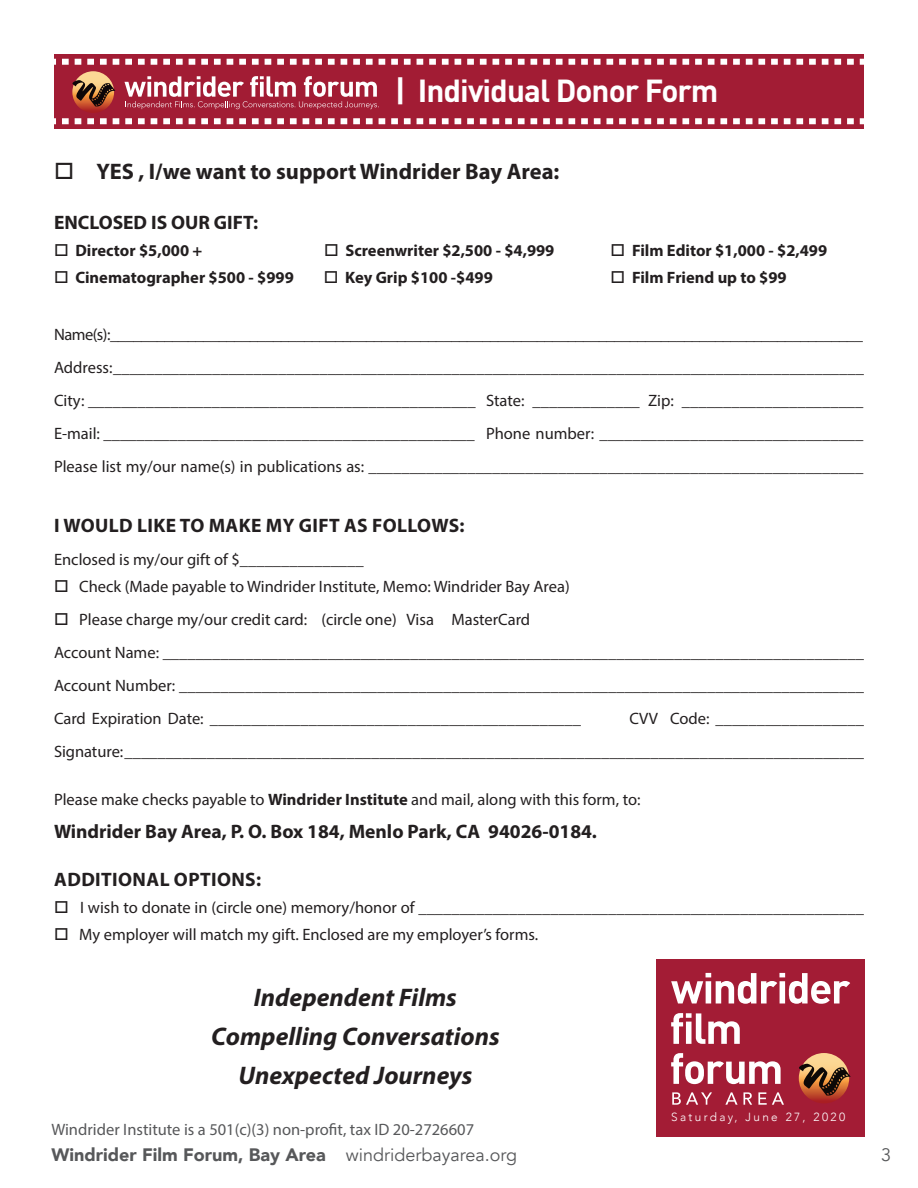
<style>
.page{position:relative;width:918px;height:1188px;background:#fff}
.page>*{position:absolute;margin:0;border:0;box-sizing:border-box;transform-origin:0 0}
.t1{font:700 31.5px "DINOT";letter-spacing:-.03em;color:#fff}
.t2{font:italic 700 25.5px "Myriad Pro";color:#231f20}
.t3{font:700 22.5px "Myriad Pro";color:#231f20}
.t4{font:700 19.5px "Myriad Pro";color:#231f20}
.t5{font:700 19.5px "Myriad Pro";letter-spacing:.02em;color:#231f20}
.t6{font:900 18px "Avenir";color:#57585a}
.t7{font:18px "Avenir";color:#57585a}
.t8{font:16.5px/33px "Myriad Pro";color:#231f20}
.t9{font:700 16.5px "Myriad Pro";color:#231f20}
.t10{font:16.5px "Myriad Pro";color:#57585a}
.t11{font:300 11.85px "Avenir";letter-spacing:.2em;color:#fff}
.s1{font-weight:400}
.s2{font-weight:700}
</style>
<div class="page">
<div style="left:54px;top:54px;width:810px;height:75px;background:#a21c34"></div>
<svg style="left:72px;top:71px;width:42px;height:42px"></svg>
<svg style="left:73px;top:80px;width:42px;height:28px"></svg>
<svg style="left:124px;top:76px;width:255px;height:33px"></svg>
<svg style="left:54px;top:59px;width:809px;height:6px"></svg>
<svg style="left:54px;top:118px;width:809px;height:6px"></svg>
<div style="left:657px;top:959px;width:208px;height:177px;background:#a31c35"></div>
<svg style="left:799px;top:1053px;width:50px;height:50px"></svg>
<svg style="left:799px;top:1064px;width:52px;height:34px;background:#8f5334"></svg>
<svg style="left:671px;top:973px;width:179px;height:31px"></svg>
<svg style="left:671px;top:1013px;width:69px;height:31px"></svg>
<svg style="left:671px;top:1053px;width:110px;height:31px"></svg>
<svg style="left:672px;top:1092px;width:40px;height:13px"></svg>
<svg style="left:725px;top:1092px;width:13px;height:13px"></svg>
<svg style="left:744px;top:1092px;width:8px;height:13px"></svg>
<svg style="left:758px;top:1092px;width:26px;height:13px"></svg>
<p class="t1" style="left:395px;top:66px;width:325px">| Individual Donor Form</p>
<p class="t3" style="left:54px;top:157px;width:507px">□ YES , I/we want to support Windrider Bay Area:</p>
<p class="t4" style="left:54px;top:209px;width:206px">ENCLOSED IS OUR GIFT:</p>
<p class="t9" style="left:54px;top:239px;width:150px">□ Director $5,000 +</p>
<p class="t9" style="left:324px;top:239px;width:232px">□ Screenwriter $2,500 - $4,999</p>
<p class="t9" style="left:611px;top:239px;width:218px">□ Film Editor $1,000 - $2,499</p>
<p class="t9" style="left:54px;top:266px;width:241px">□ Cinematographer $500 - $999</p>
<p class="t9" style="left:324px;top:266px;width:170px">□ Key Grip $100 -$499</p>
<p class="t9" style="left:611px;top:266px;width:178px">□ Film Friend up to $99</p>
<p class="t9" style="left:54px;top:323px;width:810px"><span class="s1">Name(s):</span> _________________________________________________________________________________________________</p>
<p class="t8" style="left:54px;top:350px;width:811px">Address: ___________________________________________________________________________________________</p>
<p class="t8" style="left:54px;top:383px;width:811px">City: _______________________________________________ State: _____________ Zip: ______________________</p>
<p class="t8" style="left:54px;top:416px;width:811px">E-mail: _____________________________________________ Phone number: ________________________________</p>
<p class="t9" style="left:54px;top:455px;width:811px"><span class="s1">Please list my/our name(s) in publications as:</span> ____________________________________________________________</p>
<p class="t5" style="left:54px;top:513px;width:412px">I WOULD LIKE TO MAKE MY GIFT AS FOLLOWS:</p>
<p class="t8" style="left:54px;top:543px;width:311px">Enclosed is my/our gift of $_______________</p>
<p class="t8" style="left:54px;top:570px;width:517px">□ Check (Made payable to Windrider Institute, Memo: Windrider Bay Area)</p>
<p class="t8" style="left:54px;top:603px;width:478px">□ Please charge my/our credit card: (circle one) Visa MasterCard</p>
<p class="t8" style="left:54px;top:636px;width:811px">Account Name: _____________________________________________________________________________________<br>Account Number: ___________________________________________________________________________________</p>
<p class="t8" style="left:54px;top:702px;width:529px">Card Expiration Date: _____________________________________________</p>
<p class="t8" style="left:629px;top:702px;width:236px">CVV Code: __________________</p>
<p class="t8" style="left:54px;top:735px;width:812px">Signature: __________________________________________________________________________________________</p>
<p class="t8" style="left:54px;top:783px;width:588px">Please make checks payable to <span class="s2">Windrider Institute</span> and mail, along with this form, to:</p>
<p class="t4" style="left:54px;top:819px;width:545px">Windrider Bay Area, P. O. Box 184, Menlo Park, CA 94026-0184.</p>
<p class="t5" style="left:54px;top:867px;width:208px">ADDITIONAL OPTIONS:</p>
<p class="t8" style="left:54px;top:891px;width:811px">□ I wish to donate in (circle one) memory/honor of ______________________________________________________</p>
<p class="t8" style="left:54px;top:918px;width:486px">□ My employer will match my gift. Enclosed are my employer’s forms.</p>
<p class="t2" style="left:254px;top:981px;width:204px">Independent Films</p>
<p class="t2" style="left:211px;top:1020px;width:290px">Compelling Conversations</p>
<p class="t2" style="left:238px;top:1059px;width:236px">Unexpected Journeys</p>
<p class="t10" style="left:51px;top:1119px;width:424px">Windrider Institute is a 501(c)(3) non-profit, tax ID 20-2726607</p>
<p class="t11" style="left:671px;top:1110px;width:176px">Saturday, June 27, 2020</p>
<p class="t6" style="left:51px;top:1140px;width:467px">Windrider Film Forum, Bay Area <span class="s1">windriderbayarea.org</span></p>
<p class="t7" style="left:881px;top:1144px;width:12px">3</p>
</div>
